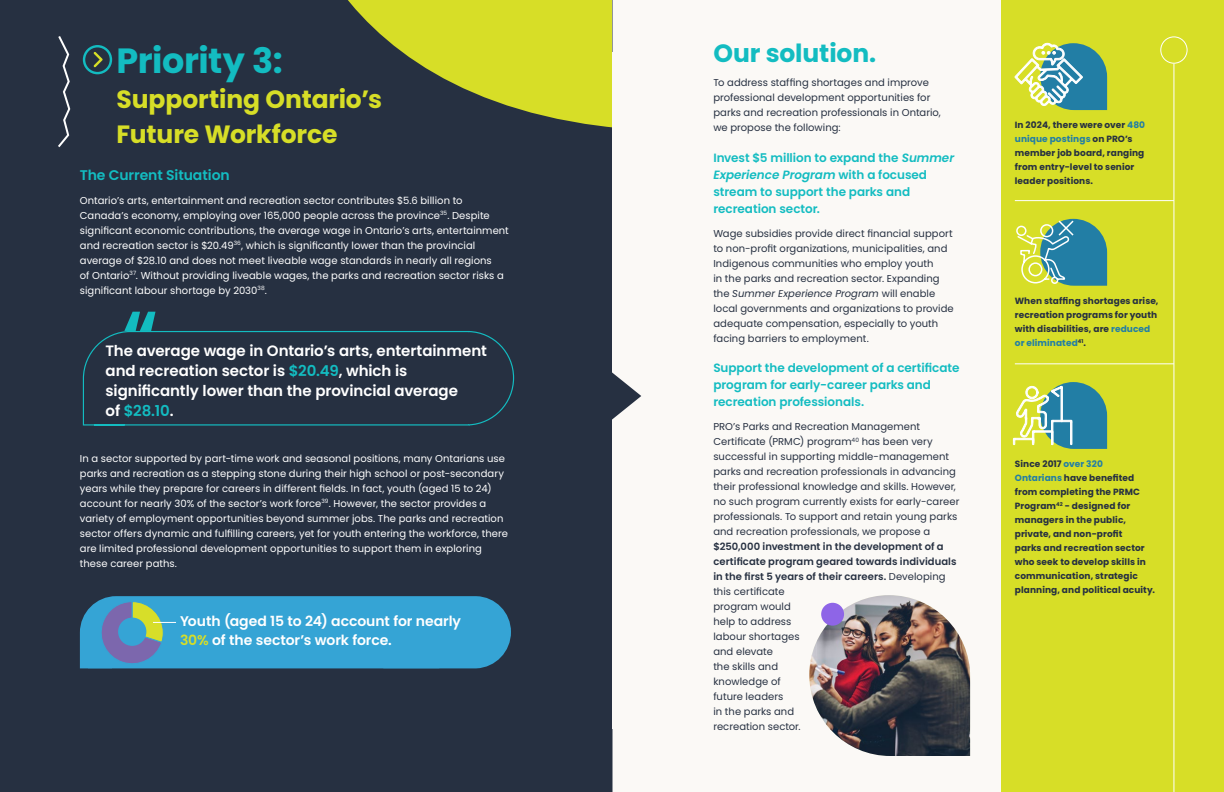
<style>
.page{position:relative;width:1224px;height:792px;background:#fff}
.page>*{position:absolute;margin:0;border:0;box-sizing:border-box;transform-origin:0 0}
.t1{font:700 35px "Poppins";letter-spacing:-.01em;color:#13bcc1}
.t2{font:700 25px/35px "Poppins";letter-spacing:-.005em;color:#d7de27}
.t3{font:700 25px "Poppins";letter-spacing:-.005em;color:#13bcc1}
.t4{font:600 15px/20px "Poppins";letter-spacing:-.005em;color:#fff}
.t5{font:600 14px/19px "Poppins";letter-spacing:-.005em;color:#fff}
.t6{font:600 14px "Poppins";letter-spacing:-.005em;color:#13bcc1}
.t7{font:600 12px/17px "Poppins";letter-spacing:-.005em;color:#13bcc1}
.t8{font:10px/15px "Poppins";letter-spacing:.005em;color:#263041}
.t9{font:10px/15px "Poppins";letter-spacing:.005em;color:#fff}
.t10{font:700 9px/14px "Poppins";letter-spacing:.01em;color:#263041}
.s1{color:#13bcc1}
.s2{color:#d7de27}
.s3{font-style:italic}
.s4{font-weight:600}
.s5{color:#227ea5}
</style>
<div class="page">
<div style="left:1001px;top:0;width:223px;height:792px;background:#d7de27"></div>
<hr style="left:1173px;top:64px;width:1px;height:728px;background:#fff">
<div style="left:1160px;top:36px;width:28px;height:28px;border:1px solid #fff;border-radius:50%"></div>
<hr style="left:612px;top:0;width:1px;height:792px;background:#263041">
<svg style="left:0;top:0;width:613px;height:531px;background:#343e3e"></svg>
<div style="left:0;top:531px;width:612px;height:261px;background:#263041"></div>
<div style="left:612px;top:52px;width:69px;height:676px;background:#fbf9f6"></div>
<svg style="left:56px;top:34px;width:15px;height:115px;background:#444c5b"></svg>
<svg style="left:124px;top:312px;width:32px;height:18px"></svg>
<div style="left:82px;top:330px;width:433px;height:96px;background:#263041"></div>
<img style="left:809px;top:595px;width:161px;height:161px">
<div style="left:821px;top:603px;width:23px;height:23px;background:#8e65e7;border-radius:50%"></div>
<hr style="left:1015px;top:200px;width:159px;height:1px;background:#fff">
<hr style="left:1015px;top:363px;width:159px;height:1px;background:#fff">
<svg style="left:612px;top:372px;width:29px;height:48px"></svg>
<svg style="left:80px;top:596px;width:431px;height:72px;background:#3b9ecb"></svg>
<svg style="left:1015px;top:43px;width:92px;height:67px"></svg>
<svg style="left:1016px;top:219px;width:91px;height:67px"></svg>
<svg style="left:1013px;top:382px;width:94px;height:67px"></svg>
<svg style="left:83px;top:45px;width:29px;height:29px"></svg>
<h1 class="t1" style="left:117px;top:40px;width:168px">Priority 3:</h1>
<h2 class="t2" style="left:117px;top:82px;width:267px">Supporting Ontario’s<br>Future Workforce</h2>
<h3 class="t6" style="left:80px;top:167px;width:151px">The Current Situation</h3>
<p class="t9" style="left:80px;top:193px;width:431px">Ontario’s arts, entertainment and recreation sector contributes $5.6 billion to Canada’s economy, employing over 165,000 people across the province<sup>35</sup>. Despite significant economic contributions, the average wage in Ontario’s arts, entertainment and recreation sector is $20.49<sup>36</sup>, which is significantly lower than the provincial average of $28.10 and does not meet liveable wage standards in nearly all regions<br>of Ontario<sup>37</sup>. Without providing liveable wages, the parks and recreation sector risks a significant labour shortage by 2030<sup>38</sup>.</p>
<h3 class="t4" style="left:106px;top:341px;width:383px">The average wage in Ontario’s arts, entertainment and recreation sector is <span class="s1">$20.49</span>, which is significantly lower than the provincial average<br>of <span class="s1">$28.10</span>.</h3>
<p class="t9" style="left:80px;top:451px;width:430px">In a sector supported by part-time work and seasonal positions, many Ontarians use parks and recreation as a stepping stone during their high school or post-secondary years while they prepare for careers in different fields. In fact, youth (aged 15 to 24) account for nearly 30% of the sector’s work force<sup>39</sup>. However, the sector provides a variety of employment opportunities beyond summer jobs. The parks and recreation sector offers dynamic and fulfilling careers, yet for youth entering the workforce, there are limited professional development opportunities to support them in exploring these career paths.</p>
<h3 class="t5" style="left:180px;top:611px;width:282px">Youth (aged 15 to 24) account for nearly<br><span class="s2">30%</span> of the sector’s work force.</h3>
<h2 class="t3" style="left:713px;top:39px;width:165px">Our solution.</h2>
<p class="t8" style="left:713px;top:75px;width:229px">To address staffing shortages and improve professional development opportunities for parks and recreation professionals in Ontario, we propose the following:</p>
<p class="t7" style="left:713px;top:149px;width:242px">Invest $5 million to expand the <span class="s3">Summer<br>Experience Program</span> with a focused stream to support the parks and recreation sector.</p>
<p class="t8" style="left:713px;top:226px;width:242px">Wage subsidies provide direct financial support to non-profit organizations, municipalities, and Indigenous communities who employ youth<br>in the parks and recreation sector. Expanding the <span class="s3">Summer Experience Program</span> will enable local governments and organizations to provide adequate compensation, especially to youth facing barriers to employment.</p>
<p class="t7" style="left:713px;top:360px;width:248px">Support the development of a certificate program for early-career parks and recreation professionals.</p>
<p class="t8" style="left:713px;top:419px;width:248px">PRO’s Parks and Recreation Management Certificate (PRMC) program<sup>40</sup> has been very successful in supporting middle-management parks and recreation professionals in advancing their professional knowledge and skills. However, no such program currently exists for early-career professionals. To support and retain young parks and recreation professionals, we propose a</p>
<p class="t8" style="left:713px;top:539px;width:245px"><span class="s4">$250,000 investment in the development of a certificate program geared towards individuals in the first 5 years of their careers.</span> Developing this certificate<br>program would<br>help to address<br>labour shortages<br>and elevate<br>the skills and<br>knowledge of<br>future leaders<br>in the parks and<br>recreation sector.</p>
<p class="t10" style="left:1015px;top:118px;width:132px">In 2024, there were over <span class="s5">480 unique postings</span> on PRO’s member job board, ranging from entry-level to senior leader positions.</p>
<p class="t10" style="left:1015px;top:294px;width:145px">When staffing shortages arise, recreation programs for youth with disabilities, are <span class="s5">reduced or eliminated</span><sup>41</sup>.</p>
<p class="t10" style="left:1015px;top:457px;width:142px">Since 2017 <span class="s5">over 320<br>Ontarians</span> have benefited from completing the PRMC<br>Program<sup>42</sup> - designed for managers in the public, private, and non-profit<br>parks and recreation sector who seek to develop skills in communication, strategic planning, and political acuity.</p>
</div>
